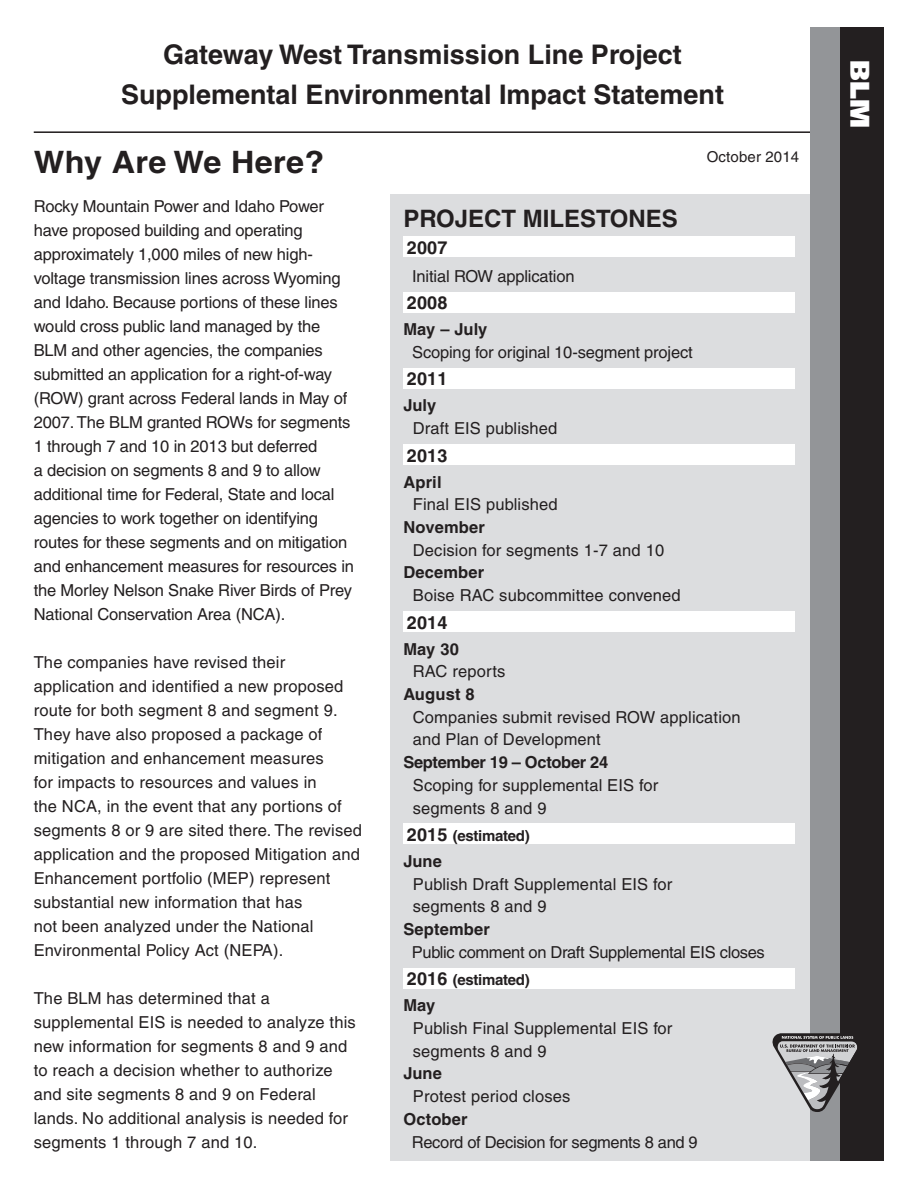
<style>
.page{position:relative;width:918px;height:1188px;background:#fff}
.page>*{position:absolute;margin:0;border:0;box-sizing:border-box;transform-origin:0 0}
.t1{font:700 30.9px "Helvetica";letter-spacing:.01em;color:#231f20;scale:1.05 1}
.t2{font:700 27px "Helvetica";color:#231f20}
.t3{font:900 27px "Frutiger";color:#fff}
.t4{font:700 24px "Helvetica";color:#231f20}
.t5{font:700 18px "Helvetica";letter-spacing:.01em;color:#231f20}
.t6{font:16.5px/24px "Helvetica";letter-spacing:.01em;color:#231f20}
.t7{font:16.5px/24px "Helvetica";letter-spacing:-.01em;color:#231f20}
.t8{font:16.5px "Helvetica";letter-spacing:-.02em;color:#231f20}
.t9{font:700 16.5px "Helvetica";letter-spacing:.01em;color:#231f20}
.t10{font:700 16.5px "Helvetica";letter-spacing:-.02em;color:#231f20}
.t11{font:700 15px "Helvetica";letter-spacing:-.02em;color:#231f20}
.t12{font:15px "Helvetica";letter-spacing:.01em;color:#231f20}
.s1{font-size:18px}
</style>
<div class="page">
<div style="left:390px;top:194px;width:423px;height:967px;background:#dcdddf"></div>
<div style="left:403px;top:237px;width:392px;height:20px;background:#fff"></div>
<div style="left:403px;top:292px;width:392px;height:21px;background:#fff"></div>
<div style="left:403px;top:368px;width:392px;height:21px;background:#fff"></div>
<div style="left:403px;top:444px;width:392px;height:21px;background:#fff"></div>
<div style="left:403px;top:611px;width:392px;height:21px;background:#fff"></div>
<div style="left:403px;top:824px;width:392px;height:20px;background:#fff"></div>
<div style="left:403px;top:968px;width:392px;height:21px;background:#fff"></div>
<hr style="left:34px;top:131px;width:833px;height:2px;background:#231f20">
<div style="left:840px;top:27px;width:44px;height:1134px;background:#231f20"></div>
<div style="left:810px;top:27px;width:30px;height:1134px;background:#939598"></div>
<svg style="left:772px;top:1033px;width:86px;height:79px"></svg>
<p class="t2" style="left:163px;top:38px;width:520px">Gateway West Transmission Line Project</p>
<p class="t2" style="left:121px;top:78px;width:605px">Supplemental Environmental Impact Statement</p>
<p class="t1" style="left:34px;top:144px;width:278px">Why Are We Here?</p>
<p class="t7" style="left:34px;top:194px;width:322px">Rocky Mountain Power and Idaho Power have proposed building and operating approximately 1,000 miles of new high&shy;voltage transmission lines across Wyoming and Idaho. Because portions of these lines would cross public land managed by the BLM and other agencies, the companies submitted an application for a right-of-way (ROW) grant across Federal lands in May of 2007. The BLM granted ROWs for segments 1 through 7 and 10 in 2013 but deferred<br>a decision on segments 8 and 9 to allow additional time for Federal, State and local agencies to work together on identifying routes for these segments and on mitigation and enhancement measures for resources in the Morley Nelson Snake River Birds of Prey National Conservation Area (NCA).</p>
<p class="t6" style="left:34px;top:650px;width:330px">The companies have revised their application and identified a new proposed route for both segment 8 and segment 9.<br>They have also proposed a package of mitigation and enhancement measures<br>for impacts to resources and values in<br>the NCA, in the event that any portions of segments 8 or 9 are sited there. The revised application and the proposed Mitigation and Enhancement portfolio (MEP) represent substantial new information that has<br>not been analyzed under the National Environmental Policy Act (NEPA).</p>
<p class="t6" style="left:34px;top:986px;width:324px">The BLM has determined that a supplemental EIS is needed to analyze this new information for segments 8 and 9 and to reach a decision whether to authorize and site segments 8 and 9 on Federal lands. No additional analysis is needed for segments 1 through 7 and 10.</p>
<p class="t12" style="left:707px;top:148px;width:94px">October 2014</p>
<p class="t4" style="left:403px;top:203px;width:276px">PROJECT MILESTONES</p>
<p class="t5" style="left:407px;top:237px;width:42px">2007</p>
<p class="t7" style="left:412px;top:264px;width:164px">Initial ROW application</p>
<p class="t5" style="left:407px;top:292px;width:42px">2008</p>
<p class="t9" style="left:403px;top:319px;width:86px">May – July</p>
<p class="t7" style="left:412px;top:340px;width:282px">Scoping for original 10-segment project</p>
<p class="t5" style="left:407px;top:368px;width:42px">2011</p>
<p class="t9" style="left:403px;top:396px;width:34px">July</p>
<p class="t6" style="left:413px;top:416px;width:146px">Draft EIS published</p>
<p class="t5" style="left:407px;top:444px;width:42px">2013</p>
<p class="t9" style="left:403px;top:472px;width:40px">April</p>
<p class="t6" style="left:413px;top:493px;width:146px">Final EIS published</p>
<p class="t9" style="left:403px;top:517px;width:83px">November</p>
<p class="t6" style="left:413px;top:538px;width:253px">Decision for segments 1-7 and 10</p>
<p class="t9" style="left:403px;top:563px;width:82px">December</p>
<p class="t6" style="left:413px;top:583px;width:269px">Boise RAC subcommittee convened</p>
<p class="t5" style="left:407px;top:611px;width:42px">2014</p>
<p class="t9" style="left:403px;top:639px;width:57px">May 30</p>
<p class="t6" style="left:413px;top:660px;width:94px">RAC reports</p>
<p class="t9" style="left:403px;top:684px;width:73px">August 8</p>
<p class="t6" style="left:413px;top:706px;width:329px;line-height:22.6px">Companies submit revised ROW application and Plan of Development</p>
<p class="t10" style="left:403px;top:752px;width:206px">September 19 – October 24</p>
<p class="t6" style="left:413px;top:774px;width:247px;line-height:22.6px">Scoping for supplemental EIS for segments 8 and 9</p>
<p class="t11" style="left:407px;top:827px;width:124px"><span class="s1">2015</span> (estimated)</p>
<p class="t9" style="left:403px;top:851px;width:40px">June</p>
<p class="t6" style="left:413px;top:873px;width:261px;line-height:22.6px">Publish Draft Supplemental EIS for segments 8 and 9</p>
<p class="t9" style="left:403px;top:919px;width:88px">September</p>
<p class="t8" style="left:412px;top:942px;width:354px">Public comment on Draft Supplemental EIS closes</p>
<p class="t11" style="left:407px;top:971px;width:124px"><span class="s1">2016</span> (estimated)</p>
<p class="t9" style="left:403px;top:996px;width:34px">May</p>
<p class="t6" style="left:413px;top:1017px;width:261px;line-height:22.6px">Publish Final Supplemental EIS for segments 8 and 9</p>
<p class="t9" style="left:403px;top:1064px;width:40px">June</p>
<p class="t6" style="left:413px;top:1084px;width:159px">Protest period closes</p>
<p class="t9" style="left:403px;top:1109px;width:66px">October</p>
<p class="t8" style="left:412px;top:1132px;width:287px">Record of Decision for segments 8 and 9</p>
<p class="t3" style="left:876px;top:60px;width:70px;rotate:90deg">BLM</p>
</div>
